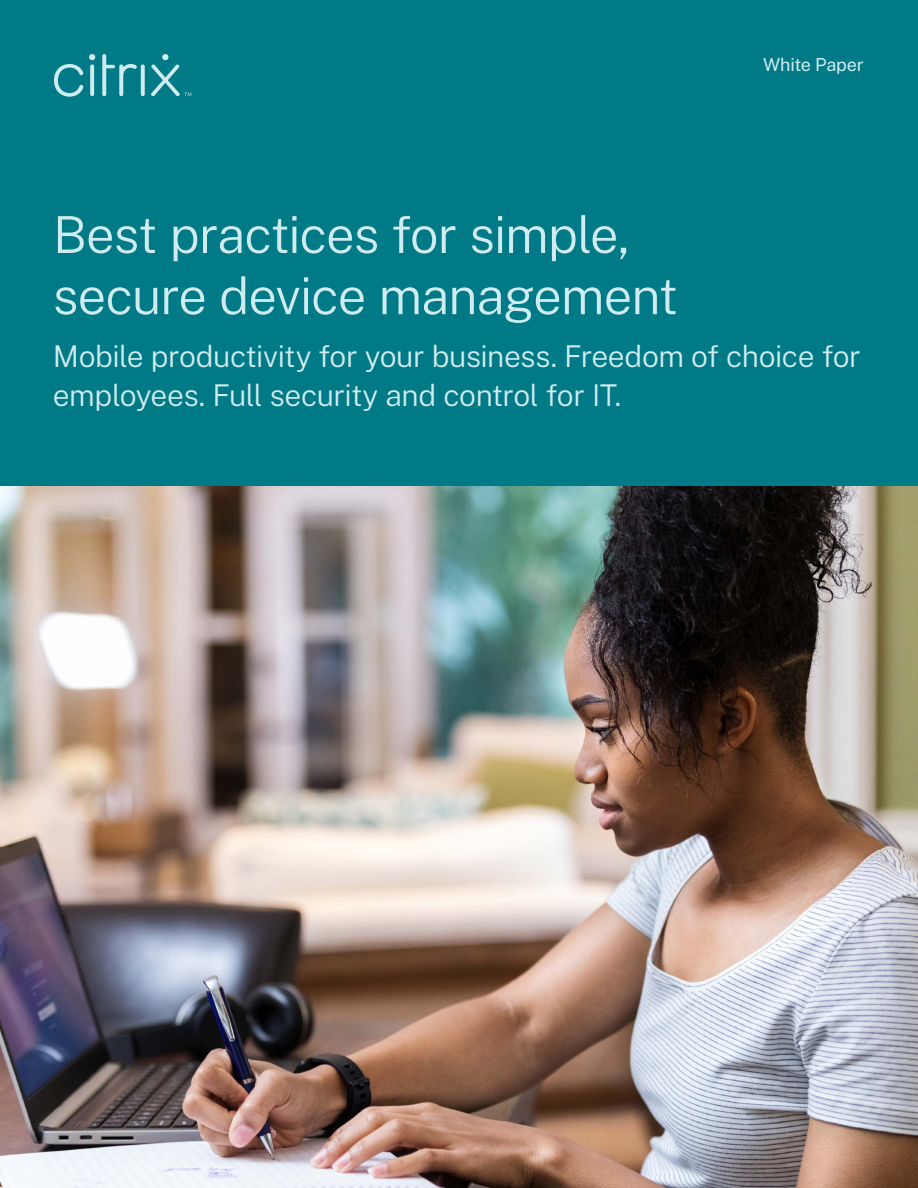
<style>
.page{position:relative;width:918px;height:1188px;background:#fff}
.page>*{position:absolute;margin:0;border:0;box-sizing:border-box;transform-origin:0 0}
.t1{font:300 51px/61.2px "Public Sans";letter-spacing:-.02em;color:#d0ecf0}
.t2{font:300 30px/39px "Public Sans";letter-spacing:-.015em;color:#d0ecf0}
.t3{font:18px "Public Sans";letter-spacing:-.01em;color:#d0ecf0}
</style>
<div class="page">
<img style="left:0;top:486px;width:918px;height:702px">
<div style="left:0;top:0;width:918px;height:486px;background:#007a86"></div>
<svg style="left:54px;top:64px;width:29px;height:33px"></svg>
<svg style="left:102px;top:54px;width:35px;height:42px"></svg>
<svg style="left:141px;top:64px;width:4px;height:32px"></svg>
<svg style="left:90px;top:64px;width:4px;height:32px"></svg>
<svg style="left:89px;top:54px;width:6px;height:6px"></svg>
<svg style="left:151px;top:54px;width:40px;height:42px"></svg>
<p class="t3" style="left:763px;top:51px;width:102px">White Paper</p>
<h1 class="t1" style="left:53px;top:201px;width:627px">Best practices for simple, secure device management</h1>
<p class="t2" style="left:53px;top:334px;width:809px">Mobile productivity for your business. Freedom of choice for employees. Full security and control for IT.</p>
</div>
